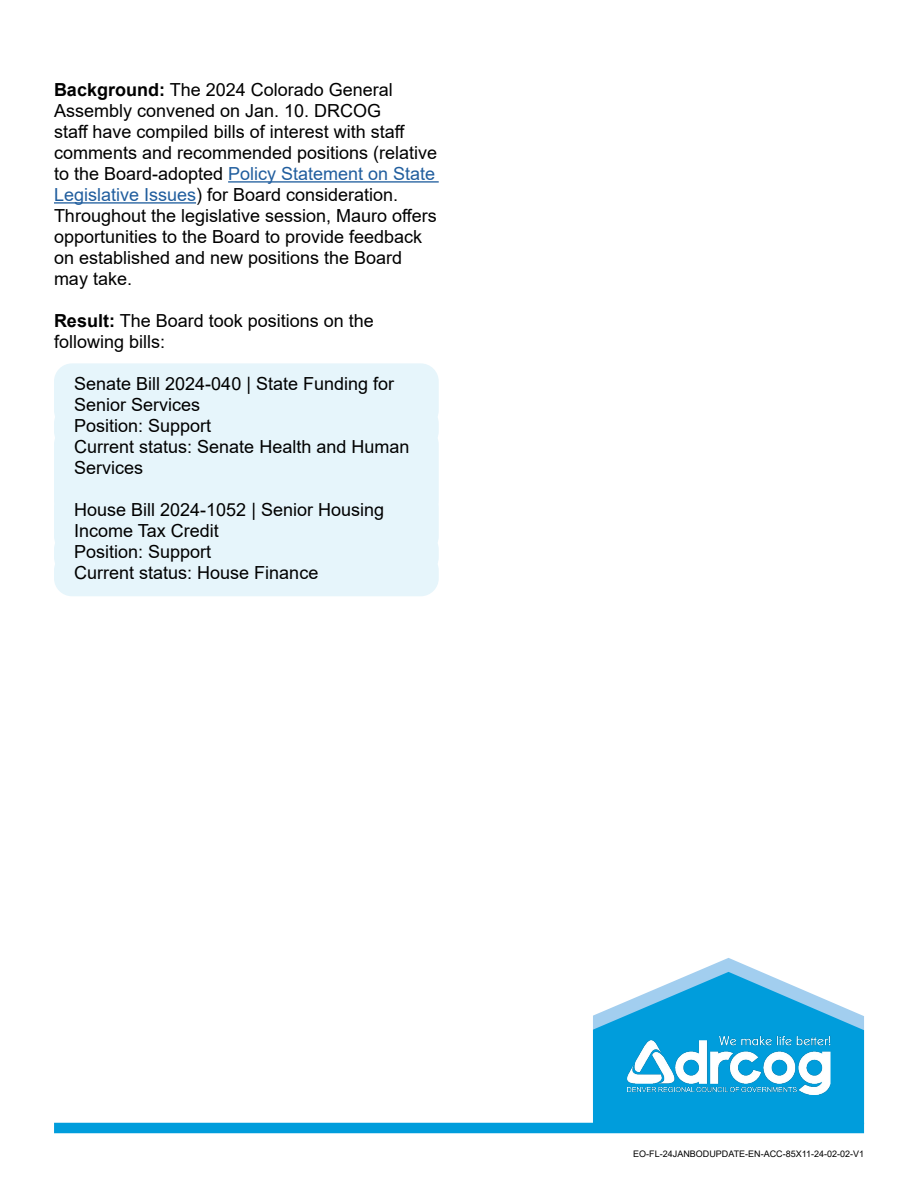
<style>
.page{position:relative;width:918px;height:1188px;background:#fff}
.page>*{position:absolute;margin:0;border:0;box-sizing:border-box;transform-origin:0 0}
.Body_text{font:18px/21px "Arial";color:#000}
.Body_Text_Blue_Background{font:18px/21px "Arial";color:#000}
.Body_Text_Blue_Background_more_space{font:18px/21px "Arial";color:#000}
.t1{font:9px "Arial";color:#000}
.s1{font-weight:700}
.s2{color:#215e9e}
</style>
<div class="page">
<hr style="left:228px;top:181px;width:211px;height:2px;background:#215e9e">
<hr style="left:54px;top:202px;width:142px;height:2px;background:#215e9e">
<div style="left:54px;top:363px;width:385px;height:65px;background:#e6f5fb;border-radius:18px"></div>
<div style="left:54px;top:405px;width:385px;height:44px;background:#e6f5fb;border-radius:18px"></div>
<div style="left:54px;top:426px;width:385px;height:92px;background:#e6f5fb;border-radius:18px"></div>
<div style="left:54px;top:489px;width:385px;height:65px;background:#e6f5fb;border-radius:18px"></div>
<div style="left:54px;top:531px;width:385px;height:44px;background:#e6f5fb;border-radius:18px"></div>
<div style="left:54px;top:552px;width:385px;height:44px;background:#e6f5fb;border-radius:18px"></div>
<svg style="left:593px;top:958px;width:271px;height:165px"></svg>
<img style="left:627px;top:1035px;width:203px;height:60px">
<div style="left:54px;top:1123px;width:810px;height:10px;background:#009ddc"></div>
<p class="Body_text" style="left:54px;top:79px;width:385px"><span class="s1">Background:</span> The 2024 Colorado General Assembly convened on Jan. 10. DRCOG<br>staff have compiled bills of interest with staff comments and recommended positions (relative to the Board-adopted <span class="s2">Policy Statement on State Legislative Issues</span>) for Board consideration.<br>Throughout the legislative session, Mauro offers opportunities to the Board to provide feedback on established and new positions the Board may take.</p>
<p class="Body_text" style="left:54px;top:310px;width:321px"><span class="s1">Result:</span> The Board took positions on the following bills:</p>
<p class="Body_Text_Blue_Background" style="left:74px;top:373px;width:321px">Senate Bill 2024-040 | State Funding for<br>Senior Services</p>
<p class="Body_Text_Blue_Background" style="left:74px;top:415px;width:139px">Position: Support</p>
<p class="Body_Text_Blue_Background_more_space" style="left:74px;top:436px;width:337px">Current status: Senate Health and Human<br>Services</p>
<p class="Body_Text_Blue_Background" style="left:74px;top:499px;width:311px">House Bill 2024-1052 | Senior Housing<br>Income Tax Credit</p>
<p class="Body_Text_Blue_Background" style="left:74px;top:541px;width:139px">Position: Support</p>
<p class="Body_Text_Blue_Background" style="left:74px;top:562px;width:246px">Current status: House Finance</p>
<p class="t1" style="left:633px;top:1148px;width:232px">EO-FL-24JANBODUPDATE-EN-ACC-85X11-24-02-02-V1</p>
</div>
